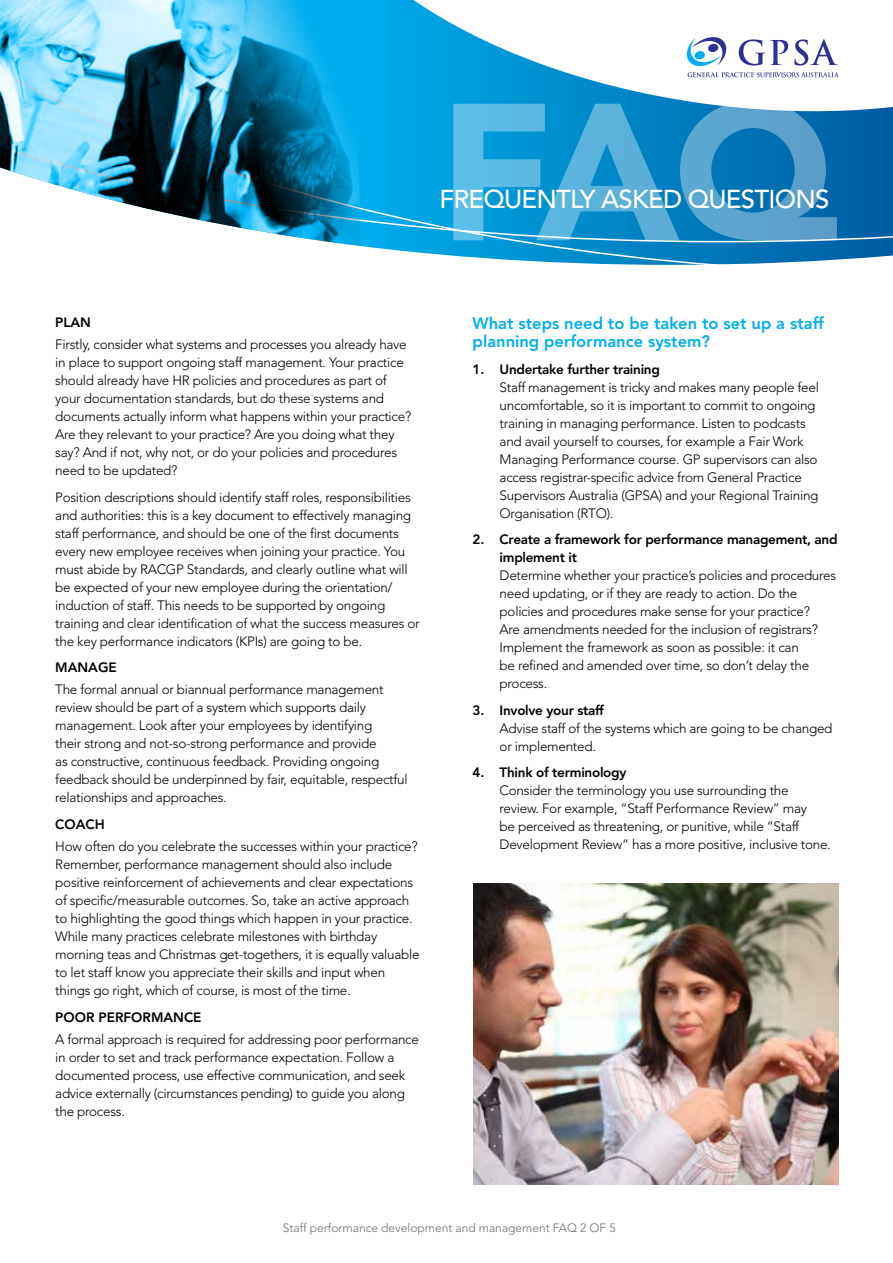
<style>
.page{position:relative;width:893px;height:1263px;background:#fff}
.page>*{position:absolute;margin:0;border:0;box-sizing:border-box;transform-origin:0 0}
.t1{font:900 192.9px "Avenir LT Std";color:#fff}
.t2{font:500 25.8px "Avenir LT Std";letter-spacing:-.03em;color:#fff}
.t3{font:800 16.5px/18px "Avenir LT Std";color:#00aeef}
.t4{font:300 13.5px/18px "Avenir LT Std";letter-spacing:-.02em;color:#000}
.t5{font:800 13.5px/18px "Avenir LT Std";letter-spacing:-.02em;color:#000}
.t6{font:800 13.5px "Avenir LT Std";color:#000}
.t7{font:300 12px "Avenir LT Std";color:#6d6e71}
</style>
<div class="page">
<svg style="left:361px;top:136px;width:532px;height:129px;background:#0e8ac8"></svg>
<svg style="left:361px;top:0;width:532px;height:136px"></svg>
<svg style="left:687px;top:37px;width:39px;height:29px"></svg>
<svg style="left:688px;top:72px;width:151px;height:5px"></svg>
<svg style="left:739px;top:39px;width:49px;height:27px"></svg>
<svg style="left:794px;top:39px;width:44px;height:27px"></svg>
<img style="left:0;top:0;width:361px;height:246px">
<img style="left:473px;top:883px;width:366px;height:301px">
<h1 class="t1" style="left:438px;top:56px;width:401px">FAQ</h1>
<h2 class="t2" style="left:439px;top:184px;width:391px">FREQUENTLY ASKED QUESTIONS</h2>
<p class="t5" style="left:55px;top:313px;width:37px">PLAN</p>
<p class="t4" style="left:55px;top:336px;width:357px">Firstly, consider what systems and processes you already have in place to support ongoing staff management. Your practice should already have HR policies and procedures as part of your documentation standards, but do these systems and documents actually inform what happens within your practice?<br>Are they relevant to your practice? Are you doing what they say? And if not, why not, or do your policies and procedures need to be updated?</p>
<p class="t4" style="left:55px;top:488px;width:366px">Position descriptions should identify staff roles, responsibilities and authorities: this is a key document to effectively managing staff performance, and should be one of the first documents every new employee receives when joining your practice. You must abide by RACGP Standards, and clearly outline what will be expected of your new employee during the orientation/ induction of staff. This needs to be supported by ongoing training and clear identification of what the success measures or the key performance indicators (KPIs) are going to be.</p>
<p class="t5" style="left:55px;top:659px;width:63px">MANAGE</p>
<p class="t4" style="left:55px;top:681px;width:354px">The formal annual or biannual performance management review should be part of a system which supports daily management. Look after your employees by identifying<br>their strong and not-so-strong performance and provide<br>as constructive, continuous feedback. Providing ongoing feedback should be underpinned by fair, equitable, respectful relationships and approaches.</p>
<p class="t5" style="left:55px;top:815px;width:51px">COACH</p>
<p class="t4" style="left:55px;top:838px;width:366px">How often do you celebrate the successes within your practice?<br>Remember, performance management should also include positive reinforcement of achievements and clear expectations of specific/measurable outcomes. So, take an active approach to highlighting the good things which happen in your practice.<br>While many practices celebrate milestones with birthday morning teas and Christmas get-togethers, it is equally valuable to let staff know you appreciate their skills and input when things go right, which of course, is most of the time.</p>
<p class="t6" style="left:55px;top:1009px;width:148px">POOR PERFORMANCE</p>
<p class="t4" style="left:55px;top:1030px;width:365px">A formal approach is required for addressing poor performance in order to set and track performance expectation. Follow a documented process, use effective communication, and seek advice externally (circumstances pending) to guide you along the process.</p>
<p class="t3" style="left:473px;top:315px;width:353px">What steps need to be taken to set up a staff planning performance system?</p>
<p class="t5" style="left:473px;top:360px;width:189px">1. Undertake further training</p>
<p class="t4" style="left:500px;top:378px;width:321px">Staff management is tricky and makes many people feel uncomfortable, so it is important to commit to ongoing training in managing performance. Listen to podcasts and avail yourself to courses, for example a Fair Work Managing Performance course. GP supervisors can also access registrar-specific advice from General Practice Supervisors Australia (GPSA) and your Regional Training Organisation (RTO).</p>
<p class="t5" style="left:500px;top:531px;width:339px;text-indent:-27px">2. Create a framework for performance management, and implement it</p>
<p class="t4" style="left:500px;top:567px;width:338px">Determine whether your practice’s policies and procedures need updating, or if they are ready to action. Do the policies and procedures make sense for your practice?<br>Are amendments needed for the inclusion of registrars?<br>Implement the framework as soon as possible: it can<br>be refined and amended over time, so don’t delay the process.</p>
<p class="t5" style="left:473px;top:701px;width:133px">3. Involve your staff</p>
<p class="t4" style="left:500px;top:719px;width:334px">Advise staff of the systems which are going to be changed or implemented.</p>
<p class="t5" style="left:473px;top:764px;width:155px">4. Think of terminology</p>
<p class="t4" style="left:500px;top:782px;width:333px">Consider the terminology you use surrounding the review. For example, “Staff Performance Review” may<br>be perceived as threatening, or punitive, while “Staff Development Review” has a more positive, inclusive tone.</p>
<p class="t7" style="left:283px;top:1220px;width:334px">Staff performance development and management FAQ 2 OF 5</p>
</div>
